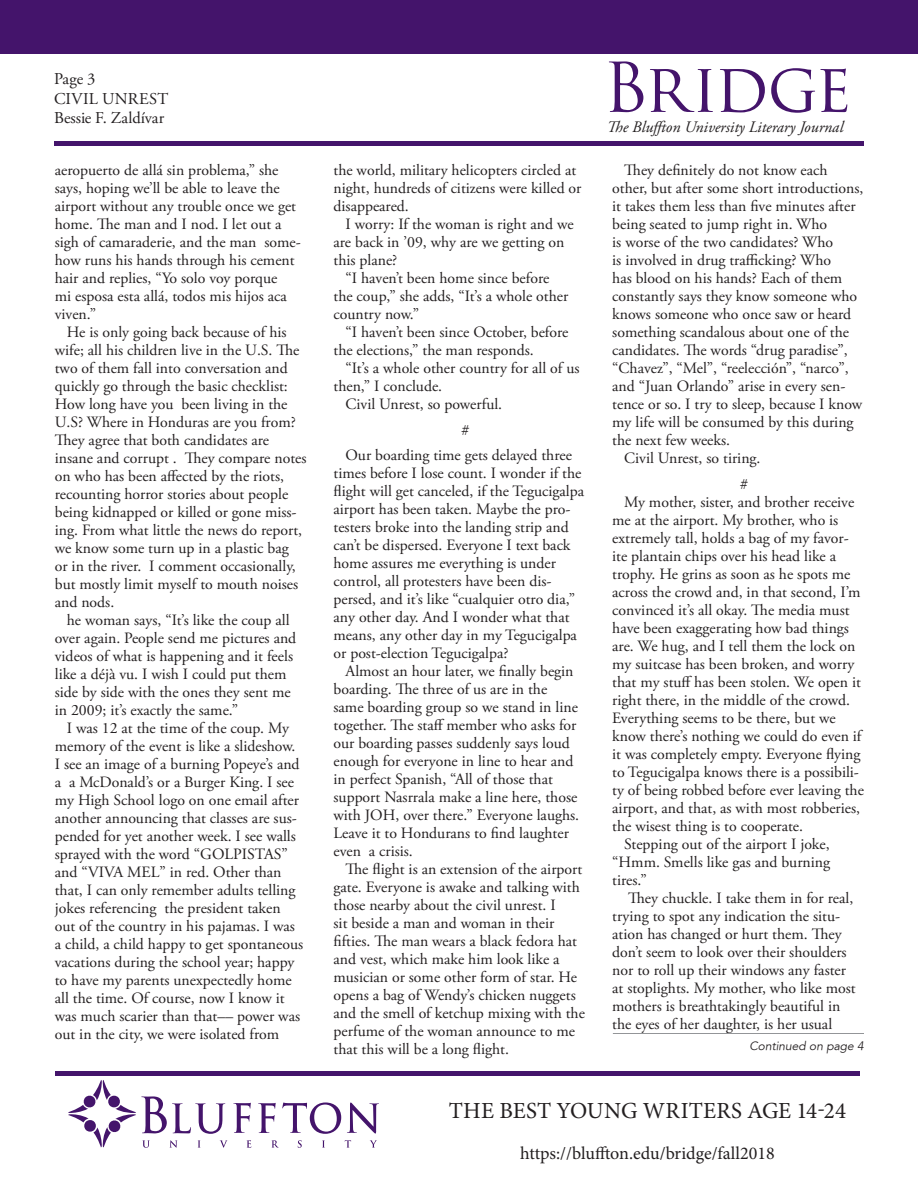
<style>
.page{position:relative;width:918px;height:1188px;background:#fff}
.page>*{position:absolute;margin:0;border:0;box-sizing:border-box;transform-origin:0 0}
.t1{font:66.9px "Trajan Pro";letter-spacing:-.045em;color:#44146b}
.t2{font:23.1px "Minion Pro";letter-spacing:.005em;color:#231f20}
.t3{font:18px "Minion Pro";color:#231f20}
.t4{font:16.5px/19.5px "Adobe Garamond Pro";letter-spacing:.005em;color:#231f20}
.t5{font:italic 16.05px "Adobe Garamond Pro";color:#231f20}
.t6{font:15.75px/18px "Adobe Garamond Pro";color:#231f20}
.t7{font:italic 12px "Avenir";color:#231f20}
</style>
<div class="page">
<div style="left:56px;top:1071px;width:804px;height:5px;background:#44146b"></div>
<div style="left:0;top:0;width:918px;height:54px;background:#44146b"></div>
<svg style="left:258px;top:1103px;width:18px;height:30px"></svg>
<svg style="left:282px;top:1102px;width:59px;height:32px"></svg>
<svg style="left:347px;top:1102px;width:32px;height:32px"></svg>
<svg style="left:271px;top:1140px;width:8px;height:8px"></svg>
<svg style="left:298px;top:1140px;width:4px;height:8px"></svg>
<svg style="left:322px;top:1140px;width:3px;height:8px"></svg>
<svg style="left:345px;top:1140px;width:6px;height:8px"></svg>
<svg style="left:370px;top:1140px;width:7px;height:8px"></svg>
<svg style="left:68px;top:1080px;width:183px;height:68px"></svg>
<div style="left:54px;top:141px;width:810px;height:5px;background:#44146b"></div>
<hr style="left:613px;top:1033px;width:251px;height:1px;background:#939598">
<p class="t4" style="left:54px;top:70px;width:43px">Page 3</p>
<p class="t4" style="left:54px;top:89px;width:116px">CIVIL UNREST<br>Bessie F. Zaldívar</p>
<p class="t6" style="left:55px;top:162px;width:248px">aeropuerto de allá sin problema,” she says, hoping we’ll be able to leave the airport without any trouble once we get home. The man and I nod. I let out a sigh of camaraderie, and the man some&shy;how runs his hands through his cement hair and replies, “Yo solo voy porque<br>mi esposa esta allá, todos mis hijos aca viven.”</p>
<p class="t6" style="left:55px;top:324px;width:253px;text-indent:12px">He is only going back because of his wife; all his children live in the U.S. The two of them fall into conversation and quickly go through the basic checklist:<br>How long have you been living in the U.S? Where in Honduras are you from?<br>They agree that both candidates are insane and corrupt . They compare notes on who has been affected by the riots, recounting horror stories about people being kidnapped or killed or gone miss&shy;ing. From what little the news do report, we know some turn up in a plastic bag<br>or in the river. I comment occasionally, but mostly limit myself to mouth noises and nods.</p>
<p class="t6" style="left:55px;top:612px;width:243px;text-indent:12px">he woman says, “It’s like the coup all over again. People send me pictures and videos of what is happening and it feels like a déjà vu. I wish I could put them side by side with the ones they sent me in 2009; it’s exactly the same.”</p>
<p class="t6" style="left:55px;top:720px;width:250px;text-indent:12px">I was 12 at the time of the coup. My memory of the event is like a slideshow.<br>I see an image of a burning Popeye’s and a a McDonald’s or a Burger King. I see my High School logo on one email after another announcing that classes are sus&shy;pended for yet another week. I see walls sprayed with the word “GOLPISTAS” and “VIVA MEL” in red. Other than that, I can only remember adults telling jokes referencing the president taken out of the country in his pajamas. I was a child, a child happy to get spontaneous vacations during the school year; happy to have my parents unexpectedly home all the time. Of course, now I know it was much scarier than that–– power was out in the city, we were isolated from</p>
<p class="t6" style="left:334px;top:162px;width:250px">the world, military helicopters circled at night, hundreds of citizens were killed or disappeared.</p>
<p class="t6" style="left:334px;top:216px;width:242px;text-indent:12px">I worry: If the woman is right and we are back in ’09, why are we getting on this plane?</p>
<p class="t6" style="left:334px;top:270px;width:236px;text-indent:12px">“I haven’t been home since before the coup,” she adds, “It’s a whole other country now.”</p>
<p class="t6" style="left:334px;top:324px;width:236px;text-indent:12px">“I haven’t been since October, before the elections,” the man responds.</p>
<p class="t6" style="left:334px;top:360px;width:248px;text-indent:12px">“It’s a whole other country for all of us then,” I conclude.</p>
<p class="t6" style="left:346px;top:396px;width:158px">Civil Unrest, so powerful.</p>
<p class="t6" style="left:461px;top:421px;width:9px">#</p>
<p class="t6" style="left:334px;top:447px;width:252px;text-indent:12px">Our boarding time gets delayed three times before I lose count. I wonder if the flight will get canceled, if the Tegucigalpa airport has been taken. Maybe the pro&shy;testers broke into the landing strip and can’t be dispersed. Everyone I text back home assures me everything is under control, all protesters have been dis&shy;persed, and it’s like “cualquier otro dia,” any other day. And I wonder what that means, any other day in my Tegucigalpa or post-election Tegucigalpa?</p>
<p class="t6" style="left:334px;top:663px;width:247px;text-indent:12px">Almost an hour later, we finally begin boarding. The three of us are in the same boarding group so we stand in line together. The staff member who asks for our boarding passes suddenly says loud enough for everyone in line to hear and in perfect Spanish, “All of those that support Nasrrala make a line here, those with JOH, over there.” Everyone laughs.<br>Leave it to Hondurans to find laughter even a crisis.</p>
<p class="t6" style="left:334px;top:861px;width:253px;text-indent:12px">The flight is an extension of the airport gate. Everyone is awake and talking with those nearby about the civil unrest. I<br>sit beside a man and woman in their fifties. The man wears a black fedora hat and vest, which make him look like a musician or some other form of star. He opens a bag of Wendy’s chicken nuggets and the smell of ketchup mixing with the perfume of the woman announce to me that this will be a long flight.</p>
<p class="t1" style="left:603px;top:45px;width:251px">Bridge</p>
<p class="t5" style="left:607px;top:118px;width:238px">The Bluffton University Literary Journal</p>
<p class="t6" style="left:612px;top:162px;width:253px;text-indent:12px">They definitely do not know each other, but after some short introductions, it takes them less than five minutes after being seated to jump right in. Who<br>is worse of the two candidates? Who<br>is involved in drug trafficking? Who<br>has blood on his hands? Each of them constantly says they know someone who knows someone who once saw or heard something scandalous about one of the candidates. The words “drug paradise”, “Chavez”, “Mel”, “reelección”, “narco”, and “Juan Orlando” arise in every sen&shy;tence or so. I try to sleep, because I know my life will be consumed by this during the next few weeks.</p>
<p class="t6" style="left:624px;top:450px;width:138px">Civil Unrest, so tiring.</p>
<p class="t6" style="left:740px;top:475px;width:9px">#</p>
<p class="t6" style="left:612px;top:493px;width:253px;text-indent:12px">My mother, sister, and brother receive me at the airport. My brother, who is extremely tall, holds a bag of my favor&shy;ite plantain chips over his head like a trophy. He grins as soon as he spots me across the crowd and, in that second, I’m convinced it’s all okay. The media must have been exaggerating how bad things are. We hug, and I tell them the lock on my suitcase has been broken, and worry that my stuff has been stolen. We open it right there, in the middle of the crowd.<br>Everything seems to be there, but we know there’s nothing we could do even if it was completely empty. Everyone flying to Tegucigalpa knows there is a possibili&shy;ty of being robbed before ever leaving the airport, and that, as with most robberies, the wisest thing is to cooperate.</p>
<p class="t6" style="left:612px;top:835px;width:219px;text-align:justify;text-indent:12px">Stepping out of the airport I joke, “Hmm. Smells like gas and burning tires.”</p>
<p class="t6" style="left:612px;top:889px;width:245px;text-indent:16px">They chuckle. I take them in for real, trying to spot any indication the situ&shy;ation has changed or hurt them. They don’t seem to look over their shoulders nor to roll up their windows any faster at stoplights. My mother, who like most mothers is breathtakingly beautiful in the eyes of her daughter, is her usual</p>
<p class="t7" style="left:750px;top:1039px;width:116px">Continued on page 4</p>
<p class="t2" style="left:449px;top:1095px;width:399px">THE BEST YOUNG WRITERS AGE 14-24</p>
<p class="t3" style="left:520px;top:1141px;width:256px">https://bluffton.edu/bridge/fall2018</p>
</div>
